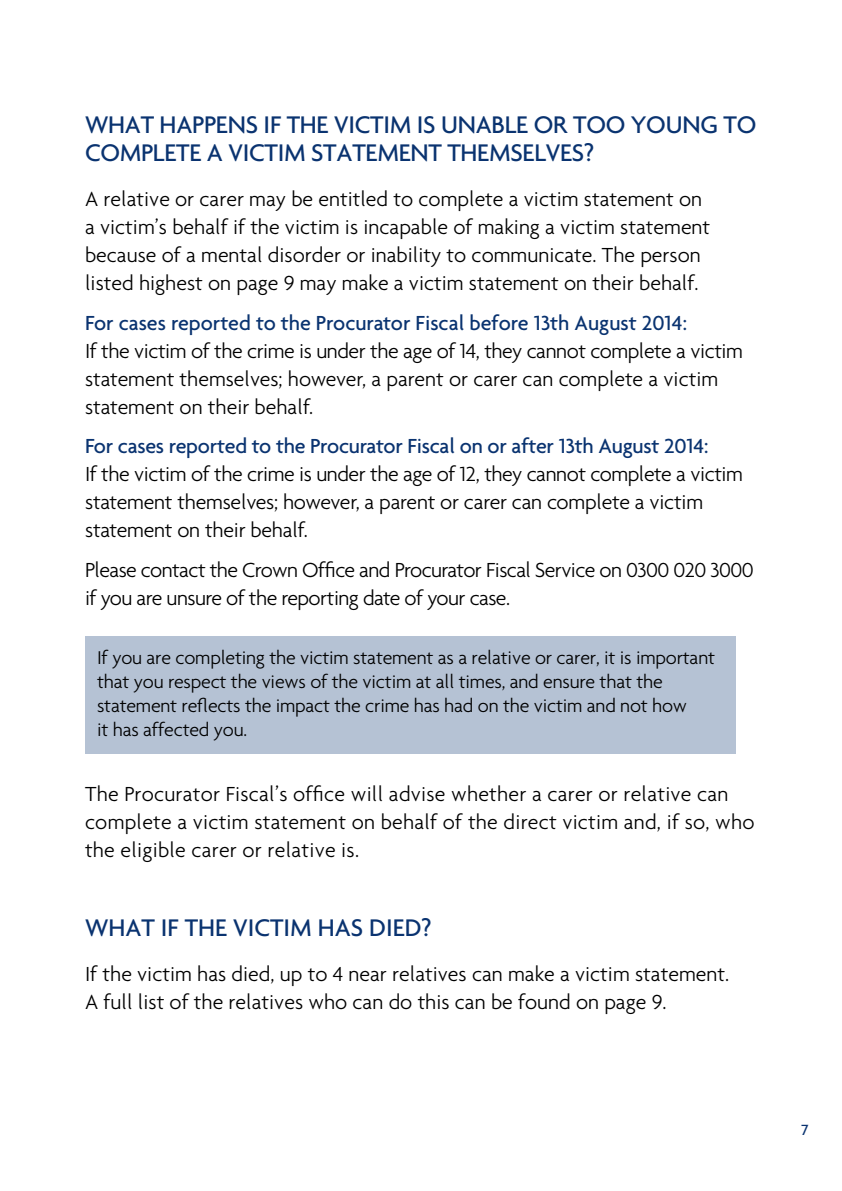
<style>
.page{position:relative;width:842px;height:1191px;background:#fff}
.page>*{position:absolute;margin:0;border:0;box-sizing:border-box;transform-origin:0 0}
.t1{font:500 26px/28px "Agenda";letter-spacing:-.01em;color:#0a3370}
.t2{font:300 22px/28px "Agenda";color:#000}
.t3{font:300 22px/28px "Agenda";letter-spacing:-.02em;color:#000}
.t4{font:500 22px "Agenda";letter-spacing:-.01em;color:#0a3370}
.t5{font:300 22px/28px "Agenda";letter-spacing:-.025em;color:#000}
.t6{font:300 20px/24px "Agenda";letter-spacing:-.01em;color:#000}
.t7{font:500 16px "Agenda";color:#0a3370}
</style>
<div class="page">
<div style="left:85px;top:636px;width:651px;height:118px;background:#b5c2d4"></div>
<p class="t1" style="left:85px;top:110px;width:673px">WHAT HAPPENS IF THE VICTIM IS UNABLE OR TOO YOUNG TO<br>COMPLETE A VICTIM STATEMENT THEMSELVES?</p>
<p class="t2" style="left:85px;top:185px;width:627px">A relative or carer may be entitled to complete a victim statement on a victim’s behalf if the victim is incapable of making a victim statement because of a mental disorder or inability to communicate. The person listed highest on page 9 may make a victim statement on their behalf.</p>
<p class="t4" style="left:85px;top:309px;width:603px">For cases reported to the Procurator Fiscal before 13th August 2014:</p>
<p class="t2" style="left:85px;top:336px;width:659px">If the victim of the crime is under the age of 14, they cannot complete a victim statement themselves; however, a parent or carer can complete a victim statement on their behalf.</p>
<p class="t4" style="left:85px;top:433px;width:625px">For cases reported to the Procurator Fiscal on or after 13th August 2014:</p>
<p class="t3" style="left:85px;top:460px;width:659px">If the victim of the crime is under the age of 12, they cannot complete a victim statement themselves; however, a parent or carer can complete a victim statement on their behalf.</p>
<p class="t5" style="left:85px;top:555px;width:670px">Please contact the Crown Office and Procurator Fiscal Service on 0300 020 3000 if you are unsure of the reporting date of your case.</p>
<p class="t6" style="left:97px;top:645px;width:619px">If you are completing the victim statement as a relative or carer, it is important that you respect the views of the victim at all times, and ensure that the statement reflects the impact the crime has had on the victim and not how<br>it has affected you.</p>
<p class="t2" style="left:85px;top:780px;width:671px">The Procurator Fiscal’s office will advise whether a carer or relative can complete a victim statement on behalf of the direct victim and, if so, who the eligible carer or relative is.</p>
<p class="t1" style="left:85px;top:913px;width:348px">WHAT IF THE VICTIM HAS DIED?</p>
<p class="t2" style="left:85px;top:960px;width:646px">If the victim has died, up to 4 near relatives can make a victim statement.<br>A full list of the relatives who can do this can be found on page 9.</p>
<p class="t7" style="left:801px;top:1120px;width:9px">7</p>
</div>
